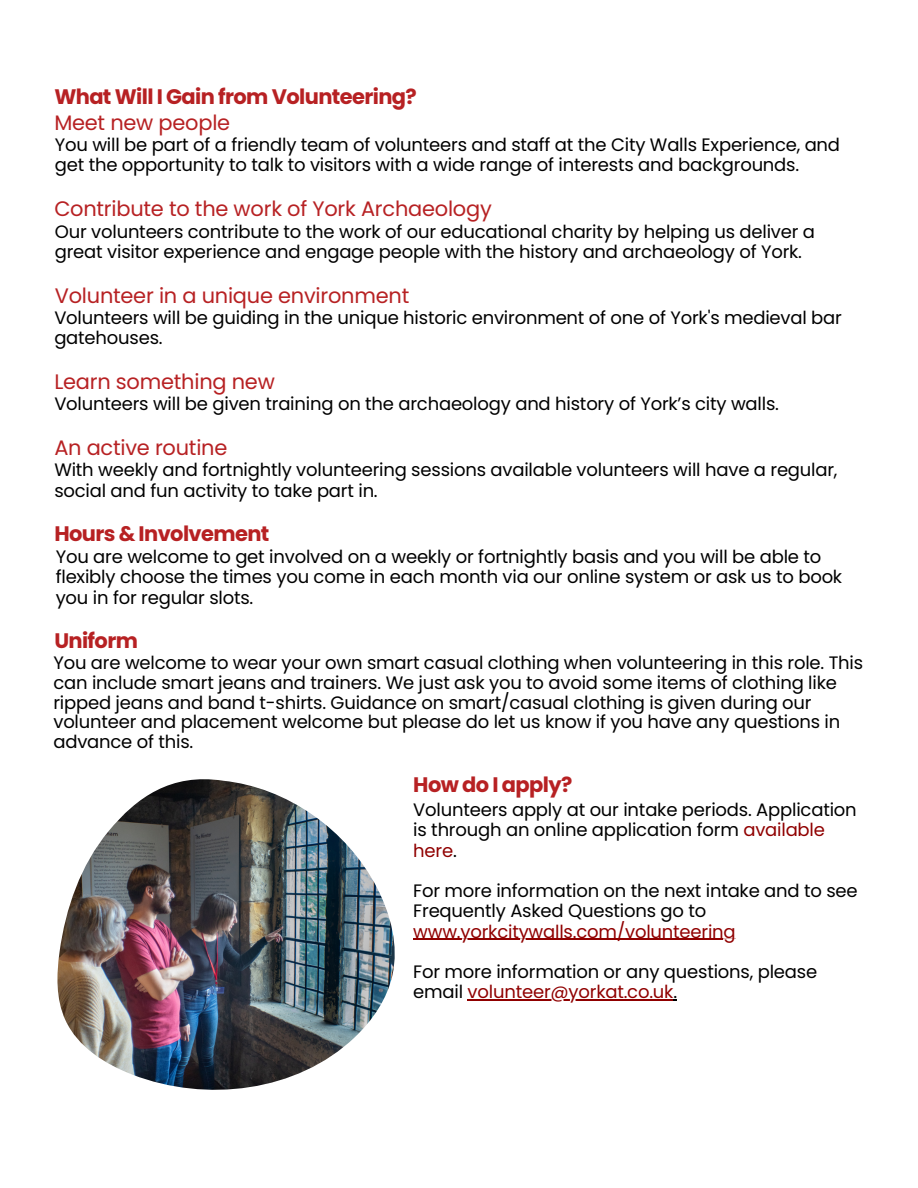
<style>
.page{position:relative;width:918px;height:1188px;background:#fff}
.page>*{position:absolute;margin:0;border:0;box-sizing:border-box;transform-origin:0 0}
.t1{font:21px "Poppins";letter-spacing:-.01em;color:#b72123}
.t2{font:700 21px "Poppins";letter-spacing:-.03em;color:#b72123}
.t3{font:18px/20.2px "Poppins";letter-spacing:-.01em;color:#000}
.s1{color:#900000}
</style>
<div class="page">
<hr style="left:413px;top:939px;width:323px;height:1px;background:#900000">
<hr style="left:468px;top:1000px;width:205px;height:1px;background:#900000">
<img style="left:57px;top:779px;width:338px;height:311px">
<p class="t2" style="left:54px;top:82px;width:364px">What Will I Gain from Volunteering?</p>
<p class="t1" style="left:54px;top:108px;width:177px">Meet new people</p>
<p class="t3" style="left:55px;top:134px;width:787px">You will be part of a friendly team of volunteers and staff at the City Walls Experience, and get the opportunity to talk to visitors with a wide range of interests and backgrounds.</p>
<p class="t1" style="left:54px;top:194px;width:439px">Contribute to the work of York Archaeology</p>
<p class="t3" style="left:55px;top:221px;width:762px">Our volunteers contribute to the work of our educational charity by helping us deliver a great visitor experience and engage people with the history and archaeology of York.</p>
<p class="t1" style="left:55px;top:281px;width:356px">Volunteer in a unique environment</p>
<p class="t3" style="left:54px;top:308px;width:789px">Volunteers will be guiding in the unique historic environment of one of York's medieval bar gatehouses.</p>
<p class="t1" style="left:54px;top:367px;width:222px">Learn something new</p>
<p class="t3" style="left:54px;top:394px;width:726px">Volunteers will be given training on the archaeology and history of York’s city walls.</p>
<p class="t1" style="left:54px;top:433px;width:175px">An active routine</p>
<p class="t3" style="left:54px;top:460px;width:785px">With weekly and fortnightly volunteering sessions available volunteers will have a regular, social and fun activity to take part in.</p>
<p class="t2" style="left:54px;top:519px;width:217px">Hours &amp; Involvement</p>
<p class="t3" style="left:56px;top:547px;width:788px">You are welcome to get involved on a weekly or fortnightly basis and you will be able to flexibly choose the times you come in each month via our online system or ask us to book you in for regular slots.</p>
<p class="t2" style="left:54px;top:626px;width:85px">Uniform</p>
<p class="t3" style="left:53px;top:653px;width:811px;line-height:19.6px">You are welcome to wear your own smart casual clothing when volunteering in this role. This can include smart jeans and trainers. We just ask you to avoid some items of clothing like ripped jeans and band t-shirts. Guidance on smart/casual clothing is given during our volunteer and placement welcome but please do let us know if you have any questions in advance of this.</p>
<p class="t2" style="left:413px;top:770px;width:161px">How do I apply?</p>
<p class="t3" style="left:413px;top:800px;width:445px">Volunteers apply at our intake periods. Application is through an online application form <span class="s1">available here</span>.</p>
<p class="t3" style="left:413px;top:881px;width:446px">For more information on the next intake and to see<br>Frequently Asked Questions go to <span class="s1">www.yorkcitywalls.com/volunteering</span></p>
<p class="t3" style="left:413px;top:962px;width:405px">For more information or any questions, please email <span class="s1">volunteer@yorkat.co.uk</span>.</p>
</div>
